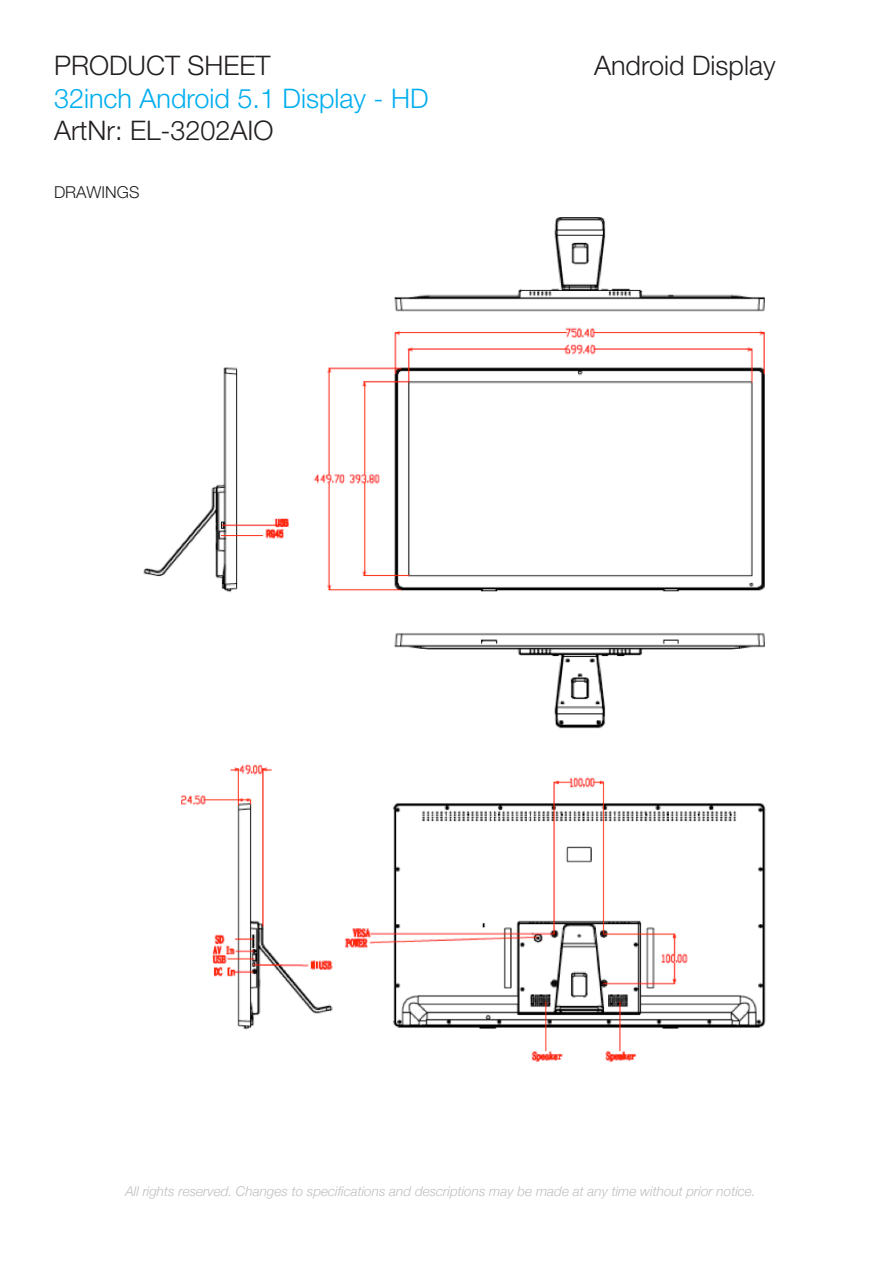
<style>
.page{position:relative;width:893px;height:1263px;background:#fff}
.page>*{position:absolute;margin:0;border:0;box-sizing:border-box;transform-origin:0 0}
.t1{font:300 27px "Helvetica Neue LT";color:#231f20}
.t2{font:300 27px "Helvetica Neue LT";color:#00aeef}
.t3{font:300 16.5px "Helvetica Neue LT";color:#231f20}
.t4{font:italic 300 13.5px "Helvetica Neue";color:#bfbfbf}
</style>
<div class="page">
<img style="left:143px;top:217px;width:622px;height:512px">
<img style="left:181px;top:764px;width:585px;height:298px">
<p class="t1" style="left:54px;top:49px;width:218px">PRODUCT SHEET</p>
<p class="t1" style="left:594px;top:49px;width:183px">Android Display</p>
<p class="t2" style="left:54px;top:81px;width:376px">32inch Android 5.1 Display - HD</p>
<p class="t1" style="left:54px;top:114px;width:221px">ArtNr: EL-3202AIO</p>
<p class="t3" style="left:54px;top:182px;width:87px">DRAWINGS</p>
<p class="t4" style="left:125px;top:1181px;width:632px">All rights reserved. Changes to specifications and descriptions may be made at any time without prior notice.</p>
</div>
